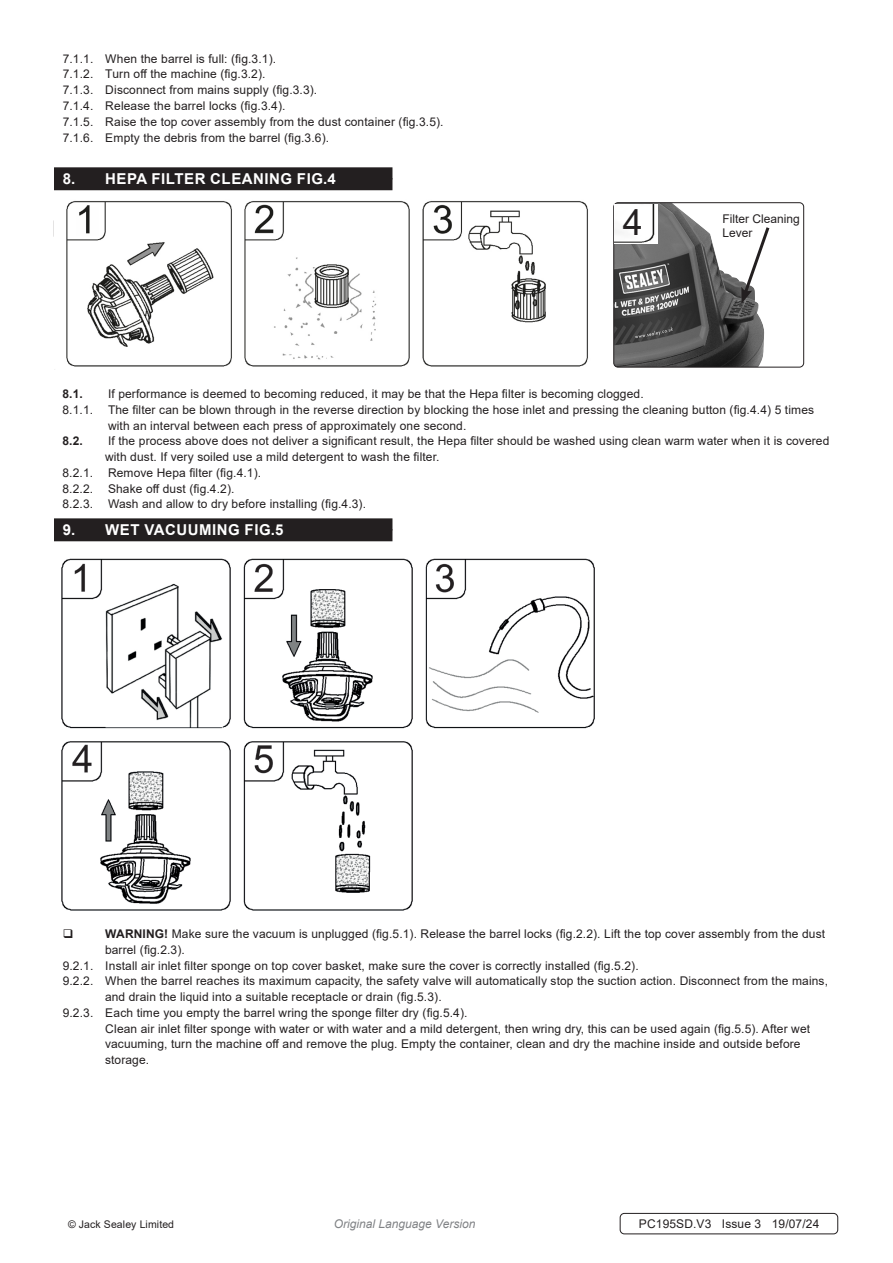
<style>
.page{position:relative;width:893px;height:1263px;background:#fff}
.page>*{position:absolute;margin:0;border:0;box-sizing:border-box;transform-origin:0 0}
.t1{font:36px "Arial";color:#231f20}
.t2{font:700 15px "Arial";letter-spacing:.035em;color:#fff}
.Body{font:12px/15.8px "Arial";letter-spacing:.01em;color:#231f20}
.Body__Footer{font:12px "Arial";letter-spacing:.01em;color:#231f20}
.t3{font:italic 12px "Arial";color:#808285}
.t4{font:700 12px "Arial";color:#231f20}
.Body__Justified__7pt{font:10.5px "Arial";letter-spacing:.01em;color:#231f20}
.s1{font-weight:700}
</style>
<div class="page">
<div style="left:54px;top:178px;width:338px;height:12px;background:#231f20"></div>
<div style="left:54px;top:167px;width:338px;height:12px;background:#231f20"></div>
<div style="left:54px;top:529px;width:338px;height:12px;background:#231f20"></div>
<div style="left:54px;top:518px;width:338px;height:12px;background:#231f20"></div>
<img style="left:54px;top:201px;width:534px;height:169px">
<img style="left:61px;top:558px;width:534px;height:353px">
<img style="left:614px;top:204px;width:151px;height:163px">
<div style="left:613px;top:202px;width:191px;height:165px;border:1px solid #231f20;border-radius:4px"></div>
<svg style="left:741px;top:224px;width:29px;height:80px"></svg>
<div style="left:620px;top:1213px;width:218px;height:21px;border:1px solid #231f20;border-radius:4px"></div>
<img style="left:615px;top:204px;width:43px;height:39px">
<p class="Body" style="left:63px;top:51px;width:215px">7.1.1. When the barrel is full: (fig.3.1).</p>
<p class="Body" style="left:63px;top:66px;width:204px">7.1.2. Turn off the machine (fig.3.2).</p>
<p class="Body" style="left:63px;top:82px;width:256px">7.1.3. Disconnect from mains supply (fig.3.3).</p>
<p class="Body" style="left:63px;top:98px;width:224px">7.1.4. Release the barrel locks (fig.3.4).</p>
<p class="Body" style="left:63px;top:114px;width:382px">7.1.5. Raise the top cover assembly from the dust container (fig.3.5).</p>
<p class="Body" style="left:63px;top:129px;width:268px">7.1.6. Empty the debris from the barrel (fig.3.6).</p>
<p class="t2" style="left:63px;top:168px;width:275px">8. HEPA FILTER CLEANING FIG.4</p>
<p class="t1" style="left:623px;top:197px;width:22px">4</p>
<p class="Body" style="left:722px;top:211px;width:79px">Filter Cleaning</p>
<p class="Body" style="left:722px;top:225px;width:32px">Lever</p>
<p class="t4" style="left:63px;top:385px;width:22px">8.1.</p>
<p class="Body" style="left:108px;top:386px;width:537px">If performance is deemed to becoming reduced, it may be that the Hepa filter is becoming clogged.</p>
<p class="Body" style="left:108px;top:402px;width:708px;text-indent:-45px">8.1.1. The filter can be blown through in the reverse direction by blocking the hose inlet and pressing the cleaning button (fig.4.4) 5 times with an interval between each press of approximately one second.</p>
<p class="t4" style="left:63px;top:433px;width:22px">8.2.</p>
<p class="Body" style="left:105px;top:433px;width:726px">If the process above does not deliver a significant result, the Hepa filter should be washed using clean warm water when it is covered with dust. If very soiled use a mild detergent to wash the filter.</p>
<p class="Body" style="left:63px;top:465px;width:200px">8.2.1. Remove Hepa filter (fig.4.1).</p>
<p class="Body" style="left:63px;top:480px;width:173px">8.2.2. Shake off dust (fig.4.2).</p>
<p class="Body" style="left:63px;top:496px;width:305px">8.2.3. Wash and allow to dry before installing (fig.4.3).</p>
<p class="t2" style="left:63px;top:519px;width:222px">9. WET VACUUMING FIG.5</p>
<p class="Body" style="left:105px;top:926px;width:722px"><span class="s1">WARNING!</span> Make sure the vacuum is unplugged (fig.5.1). Release the barrel locks (fig.2.2). Lift the top cover assembly from the dust barrel (fig.2.3).</p>
<p class="Body" style="left:63px;top:957px;width:577px">9.2.1. Install air inlet filter sponge on top cover basket, make sure the cover is correctly installed (fig.5.2).</p>
<p class="Body" style="left:105px;top:973px;width:724px;text-indent:-42px">9.2.2. When the barrel reaches its maximum capacity, the safety valve will automatically stop the suction action. Disconnect from the mains, and drain the liquid into a suitable receptacle or drain (fig.5.3).</p>
<p class="Body" style="left:63px;top:1005px;width:406px">9.2.3. Each time you empty the barrel wring the sponge filter dry (fig.5.4).</p>
<p class="Body" style="left:105px;top:1020px;width:707px">Clean air inlet filter sponge with water or with water and a mild detergent, then wring dry, this can be used again (fig.5.5). After wet vacuuming, turn the machine off and remove the plug. Empty the container, clean and dry the machine inside and outside before storage.</p>
<p class="Body__Justified__7pt" style="left:68px;top:1217px;width:108px">© Jack Sealey Limited</p>
<p class="t3" style="left:334px;top:1216px;width:143px">Original Language Version</p>
<p class="Body__Footer" style="left:639px;top:1216px;width:182px">PC195SD.V3 Issue 3 19/07/24</p>
</div>
